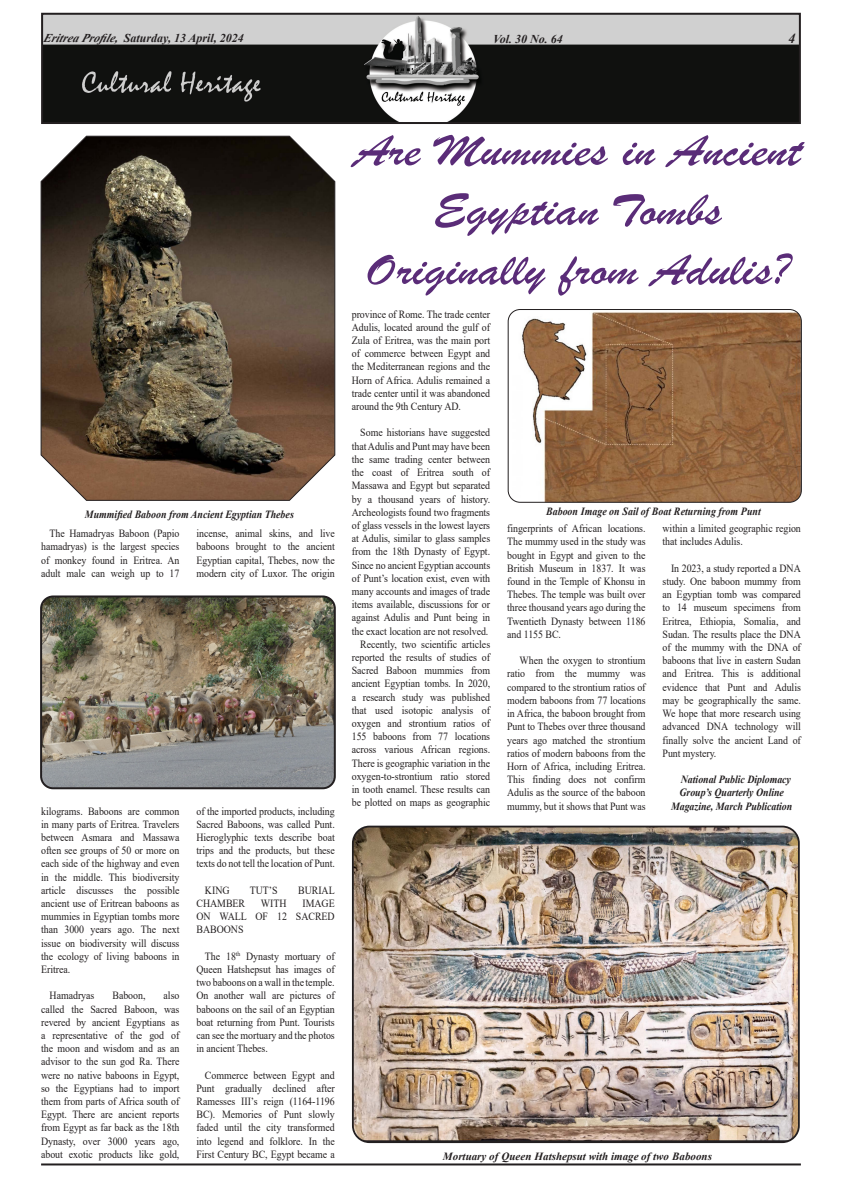
<style>
.page{position:relative;width:842px;height:1191px;background:#fff}
.page>*{position:absolute;margin:0;border:0;box-sizing:border-box;transform-origin:0 0}
.t1{font:46.3px/59.6px "Brush Script";color:#5a2c78;text-align:center;scale:1.17 1}
.t2{font:italic 700 14px "Times New Roman";color:#231f20}
.t3{font:italic 700 12px "Times New Roman";color:#231f20}
.t4{font:11px/13.2px "Times New Roman";letter-spacing:-.005em;color:#231f20;text-align:justify;scale:.9 1}
.t5{font:italic 700 11px "Times New Roman";color:#231f20;scale:.9 1}
.t6{font:italic 700 11px "Times New Roman";color:#231f20}
</style>
<div class="page">
<img style="left:44px;top:16px;width:754px;height:105px">
<div style="left:41px;top:13px;width:760px;height:111px;border:2px solid #231f20"></div>
<hr style="left:41px;top:1163px;width:760px;height:2px;background:#231f20">
<img style="left:42px;top:598px;width:291px;height:189px">
<div style="left:40px;top:595px;width:296px;height:194px;border:2px solid #231f20;border-radius:12px"></div>
<img style="left:508px;top:309px;width:292px;height:192px">
<div style="left:508px;top:309px;width:294px;height:194px;border:1px solid #231f20;border-radius:12px"></div>
<svg style="left:40px;top:135px;width:296px;height:366px;background:#5a4c3d"></svg>
<img style="left:353px;top:828px;width:444px;height:314px">
<div style="left:352px;top:825px;width:448px;height:318px;border:2px solid #231f20;border-radius:17px"></div>
<p class="t3" style="left:43px;top:30px;width:202px">EritreaProfile, Saturday, 13 April, 2024</p>
<p class="t3" style="left:493px;top:31px;width:71px">Vol. 30 No. 64</p>
<p class="t2" style="left:789px;top:29px;width:8px">4</p>
<p class="t1" style="left:354px;top:122px;width:383px">Are Mummies in Ancient<br>Egyptian Tombs</p>
<p class="t1" style="left:365px;top:241px;width:364px">Originally from Adulis?</p>
<p class="t4" style="left:352px;top:307px;width:155px">province of Rome. The trade center Adulis, located around the gulf of Zula of Eritrea, was the main port of commerce between Egypt and the Mediterranean regions and the Horn of Africa. Adulis remained a trade center until it was abandoned around the 9th Century AD.</p>
<p class="t4" style="left:352px;top:426px;width:155px;text-indent:9px">Some historians have suggested that Adulis and Punt may have been the same trading center between the coast of Eritrea south of Massawa and Egypt but separated by a thousand years of history.<br>Archeologists found two fragments of glass vessels in the lowest layers at Adulis, similar to glass samples from the 18th Dynasty of Egypt.<br>Since no ancient Egyptian accounts of Punt’s location exist, even with many accounts and images of trade items available, discussions for or against Adulis and Punt being in the exact location are not resolved.</p>
<p class="t4" style="left:352px;top:637px;width:155px;text-indent:9px">Recently, two scientific articles reported the results of studies of Sacred Baboon mummies from ancient Egyptian tombs. In 2020, a research study was published that used isotopic analysis of oxygen and strontium ratios of 155 baboons from 77 locations across various African regions.<br>There is geographic variation in the oxygen-to-strontium ratio stored in tooth enamel. These results can be plotted on maps as geographic</p>
<p class="t5" style="left:85px;top:507px;width:234px">Mummified Baboon from Ancient Egyptian Thebes</p>
<p class="t5" style="left:546px;top:503px;width:240px">Baboon Image on Sail of Boat Returning from Punt</p>
<p class="t4" style="left:507px;top:521px;width:155px">fingerprints of African locations.<br>The mummy used in the study was bought in Egypt and given to the British Museum in 1837. It was found in the Temple of Khonsu in Thebes. The temple was built over three thousand years ago during the Twentieth Dynasty between 1186 and 1155 BC.</p>
<p class="t4" style="left:507px;top:653px;width:155px;text-indent:12px">When the oxygen to strontium ratio from the mummy was compared to the strontium ratios of modern baboons from 77 locations in Africa, the baboon brought from Punt to Thebes over three thousand years ago matched the strontium ratios of modern baboons from the Horn of Africa, including Eritrea.<br>This finding does not confirm Adulis as the source of the baboon mummy, but it shows that Punt was</p>
<p class="t4" style="left:662px;top:521px;width:155px">within a limited geographic region that includes Adulis.</p>
<p class="t4" style="left:662px;top:561px;width:155px;text-indent:9px">In 2023, a study reported a DNA study. One baboon mummy from an Egyptian tomb was compared to 14 museum specimens from Eritrea, Ethiopia, Somalia, and Sudan. The results place the DNA of the mummy with the DNA of baboons that live in eastern Sudan and Eritrea. This is additional evidence that Punt and Adulis may be geographically the same.<br>We hope that more research using advanced DNA technology will finally solve the ancient Land of Punt mystery.</p>
<p class="t5" style="left:681px;top:771px;width:124px">National Public Diplomacy</p>
<p class="t5" style="left:679px;top:785px;width:118px">Group’s Quarterly Online</p>
<p class="t5" style="left:671px;top:798px;width:136px">Magazine, March Publication</p>
<p class="t4" style="left:41px;top:526px;width:155px;text-indent:9px">The Hamadryas Baboon (Papio hamadryas) is the largest species of monkey found in Eritrea. An adult male can weigh up to 17</p>
<p class="t4" style="left:196px;top:526px;width:155px">incense, animal skins, and live baboons brought to the ancient Egyptian capital, Thebes, now the modern city of Luxor. The origin</p>
<p class="t4" style="left:41px;top:804px;width:155px">kilograms. Baboons are common in many parts of Eritrea. Travelers between Asmara and Massawa often see groups of 50 or more on each side of the highway and even in the middle. This biodiversity article discusses the possible ancient use of Eritrean baboons as mummies in Egyptian tombs more than 3000 years ago. The next issue on biodiversity will discuss the ecology of living baboons in Eritrea.</p>
<p class="t4" style="left:50px;top:988px;width:51px">Hamadryas</p>
<p class="t4" style="left:112px;top:988px;width:38px">Baboon,</p>
<p class="t4" style="left:196px;top:804px;width:155px">of the imported products, including Sacred Baboons, was called Punt.<br>Hieroglyphic texts describe boat trips and the products, but these texts do not tell the location of Punt.</p>
<p class="t4" style="left:205px;top:883px;width:29px">KING</p>
<p class="t4" style="left:250px;top:883px;width:32px">TUT’S</p>
<p class="t4" style="left:298px;top:883px;width:42px">BURIAL</p>
<p class="t4" style="left:196px;top:896px;width:56px">CHAMBER</p>
<p class="t4" style="left:261px;top:896px;width:30px">WITH</p>
<p class="t4" style="left:196px;top:896px;width:155px;text-indent:106px">IMAGE ON WALL OF 12 SACRED BABOONS</p>
<p class="t4" style="left:196px;top:949px;width:155px;text-indent:9px">The 18<sup>th</sup> Dynasty mortuary of Queen Hatshepsut has images of two baboons on a wall in the temple.<br>On another wall are pictures of baboons on the sail of an Egyptian boat returning from Punt. Tourists can see the mortuary and the photos in ancient Thebes.</p>
<p class="t4" style="left:196px;top:1068px;width:155px;text-indent:9px">Commerce between Egypt and Punt gradually declined after Ramesses III’s reign (1164-1196<br>BC). Memories of Punt slowly faded until the city transformed into legend and folklore. In the First Century BC, Egypt became a</p>
<p class="t4" style="left:41px;top:988px;width:155px;text-indent:123px">also called the Sacred Baboon, was revered by ancient Egyptians as a representative of the god of the moon and wisdom and as an advisor to the sun god Ra. There were no native baboons in Egypt, so the Egyptians had to import them from parts of Africa south of Egypt. There are ancient reports from Egypt as far back as the 18th Dynasty, over 3000 years ago, about exotic products like gold,</p>
<p class="t6" style="left:443px;top:1148px;width:271px">Mortuary of Queen Hatshepsut with image of two Baboons</p>
</div>
